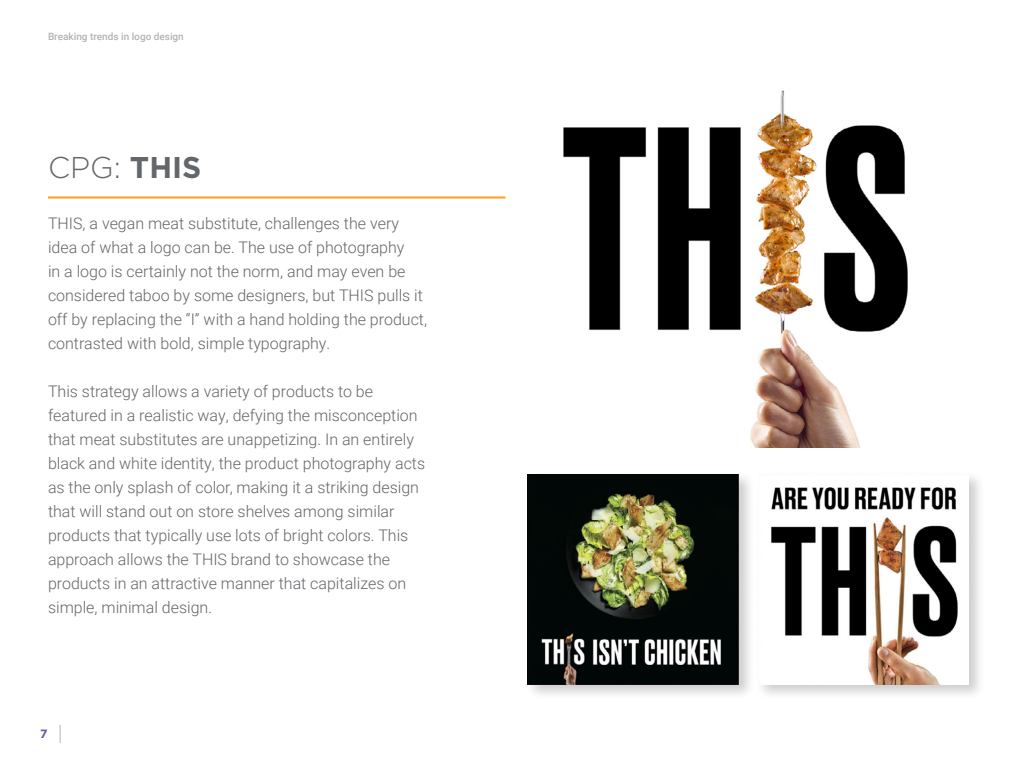
<style>
.page{position:relative;width:1024px;height:768px;background:#fff}
.page>*{position:absolute;margin:0;border:0;box-sizing:border-box;transform-origin:0 0}
.t1{font:300 30px "Gotham";color:#63666a}
.Body_Copy{font:300 16px/24px "Roboto";color:#63666a}
.t2{font:700 12px "Gotham";color:#6558b1}
.t3{font:500 10px "Roboto";color:#b1b3b5}
.s1{font-weight:700}
</style>
<div class="page">
<img style="left:563px;top:90px;width:345px;height:357px">
<div style="left:573px;top:351px;width:171px;height:55px;background:#fff"></div>
<div style="left:525px;top:471px;width:230px;height:230px;background:#000;opacity:.2"></div>
<img style="left:528px;top:474px;width:211px;height:210px">
<div style="left:755px;top:471px;width:230px;height:230px;background:#000;opacity:.2"></div>
<img style="left:758px;top:474px;width:211px;height:210px">
<svg style="left:60px;top:725px;width:1px;height:18px"></svg>
<hr style="left:48px;top:196px;width:457px;height:2px;background:#ff9e1b">
<p class="t3" style="left:48px;top:30px;width:137px">Breaking trends in logo design</p>
<h2 class="t1" style="left:48px;top:149px;width:155px">CPG: <span class="s1">THIS</span></h2>
<p class="Body_Copy" style="left:48px;top:211px;width:381px">THIS, a vegan meat substitute, challenges the very idea of what a logo can be. The use of photography<br>in a logo is certainly not the norm, and may even be considered taboo by some designers, but THIS pulls it off by replacing the “I” with a hand holding the product, contrasted with bold, simple typography.</p>
<p class="Body_Copy" style="left:48px;top:379px;width:379px">This strategy allows a variety of products to be featured in a realistic way, defying the misconception that meat substitutes are unappetizing. In an entirely black and white identity, the product photography acts as the only splash of color, making it a striking design that will stand out on store shelves among similar products that typically use lots of bright colors. This approach allows the THIS brand to showcase the products in an attractive manner that capitalizes on simple, minimal design.</p>
<p class="t2" style="left:40px;top:725px;width:9px">7</p>
</div>
